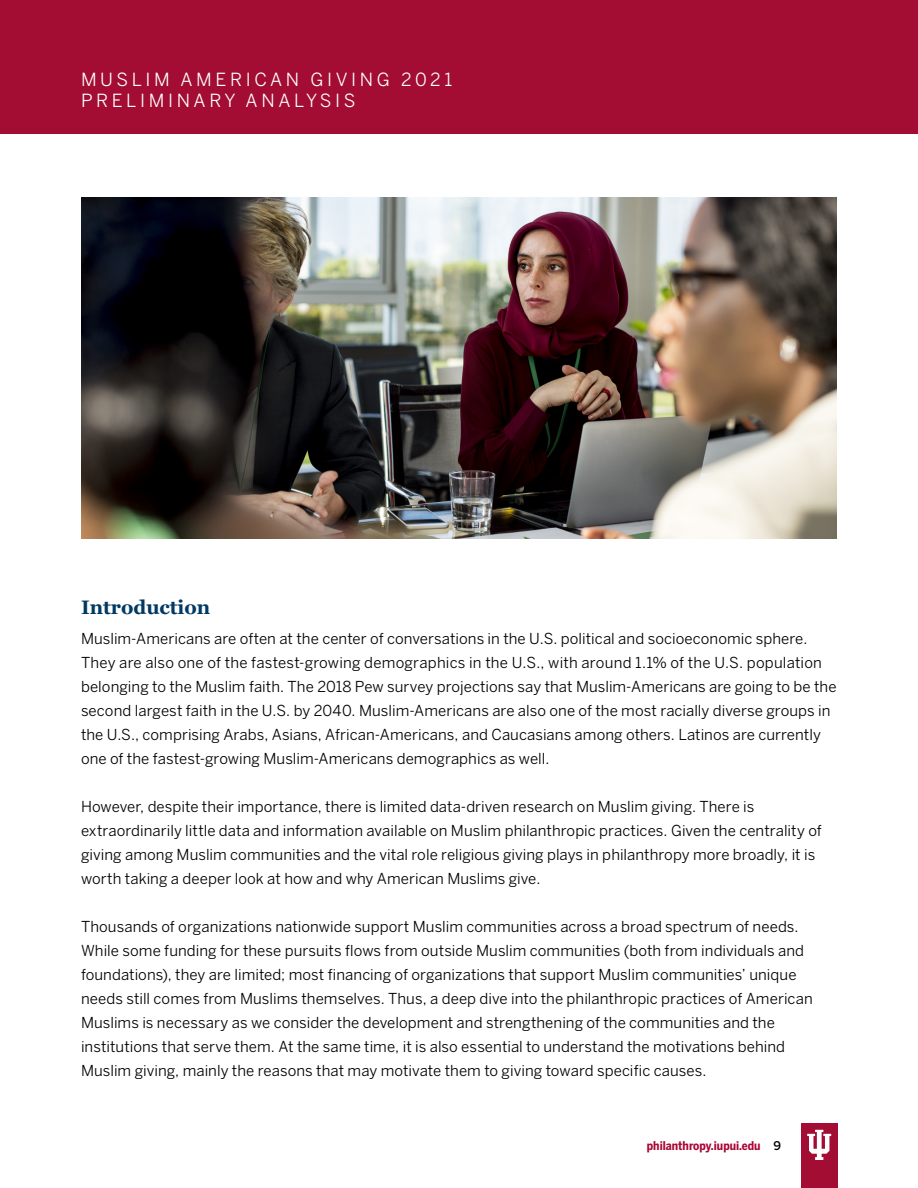
<style>
.page{position:relative;width:918px;height:1188px;background:#fff}
.page>*{position:absolute;margin:0;border:0;box-sizing:border-box;transform-origin:0 0}
.t1{font:700 19.5px "Georgia";color:#003963}
.t2{font:18px "Benton Sans";letter-spacing:.2em;color:#fff}
.t3{font:15px/24px "Benton Sans";letter-spacing:.005em;color:#000}
.t4{font:700 12px "Benton Sans Cond";color:#a90533}
.s1{font-family:"Benton Sans";font-weight:500;color:#000}
</style>
<div class="page">
<div style="left:801px;top:1124px;width:37px;height:64px;background:#a30c33"></div>
<svg style="left:807px;top:1130px;width:24px;height:30px"></svg>
<div style="left:0;top:0;width:918px;height:134px;background:#a30c33"></div>
<img style="left:82px;top:197px;width:755px;height:342px">
<p class="t2" style="left:81px;top:69px;width:373px">MUSLIM AMERICAN GIVING 2021</p>
<p class="t2" style="left:81px;top:90px;width:276px">PRELIMINARY ANALYSIS</p>
<p class="t1" style="left:81px;top:595px;width:131px">Introduction</p>
<p class="t3" style="left:81px;top:627px;width:757px">Muslim-Americans are often at the center of conversations in the U.S. political and socioeconomic sphere.<br>They are also one of the fastest-growing demographics in the U.S., with around 1.1% of the U.S. population belonging to the Muslim faith. The 2018 Pew survey projections say that Muslim-Americans are going to be the second largest faith in the U.S. by 2040. Muslim-Americans are also one of the most racially diverse groups in the U.S., comprising Arabs, Asians, African-Americans, and Caucasians among others. Latinos are currently one of the fastest-growing Muslim-Americans demographics as well.</p>
<p class="t3" style="left:81px;top:795px;width:742px">However, despite their importance, there is limited data-driven research on Muslim giving. There is extraordinarily little data and information available on Muslim philanthropic practices. Given the centrality of giving among Muslim communities and the vital role religious giving plays in philanthropy more broadly, it is worth taking a deeper look at how and why American Muslims give.</p>
<p class="t3" style="left:81px;top:915px;width:733px">Thousands of organizations nationwide support Muslim communities across a broad spectrum of needs.<br>While some funding for these pursuits flows from outside Muslim communities (both from individuals and foundations), they are limited; most financing of organizations that support Muslim communities’ unique needs still comes from Muslims themselves. Thus, a deep dive into the philanthropic practices of American Muslims is necessary as we consider the development and strengthening of the communities and the institutions that serve them. At the same time, it is also essential to understand the motivations behind Muslim giving, mainly the reasons that may motivate them to giving toward specific causes.</p>
<p class="t4" style="left:647px;top:1138px;width:136px">philanthropy.iupui.edu <span class="s1">9</span></p>
</div>
